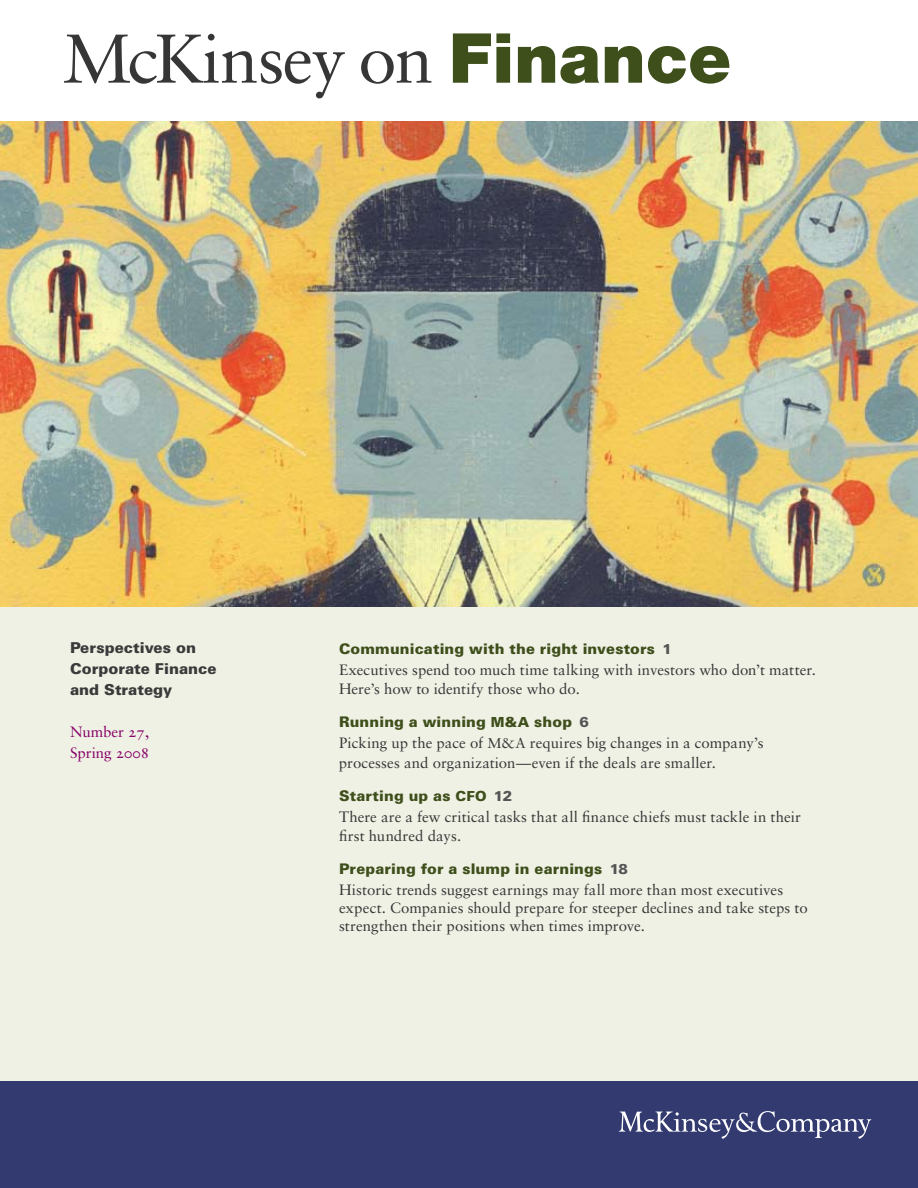
<style>
.page{position:relative;width:918px;height:1188px;background:#fff}
.page>*{position:absolute;margin:0;border:0;box-sizing:border-box;transform-origin:0 0}
.t1{font:69px "Sabon LT Std";letter-spacing:-.025em;color:#363636}
.t2{font:15px/19.5px "Sabon LT Std";letter-spacing:.005em;color:#363636}
.t3{font:900 15px/21px "Univers LT Std";color:#3a3a3a}
.t4{font:15px/21px "Sabon LT Std";color:#850067}
.t5{font:900 14.7px "Univers LT Std";letter-spacing:.01em;color:#3e4f1b}
.s1{font-family:"Helvetica Neue LT Std";font-weight:900;color:#3e4f1b}
.s2{font-size:14.25px;color:#555}
.s3{font-size:13.8px}
.s4{font-size:14.25px}
</style>
<div class="page">
<div style="left:0;top:578px;width:918px;height:534px;background:#f0f1e5"></div>
<div style="left:0;top:1082px;width:918px;height:106px;background:#333a70"></div>
<svg style="left:619px;top:1111px;width:252px;height:28px"></svg>
<img style="left:0;top:122px;width:918px;height:484px">
<h1 class="t1" style="left:63px;top:18px;width:670px">McKinsey on <span class="s1">Finance</span></h1>
<p class="t3" style="left:70px;top:637px;width:148px">Perspectives on<br>Corporate Finance and Strategy</p>
<p class="t4" style="left:70px;top:721px;width:81px">Number 27,<br>Spring 2008</p>
<p class="t5" style="left:339px;top:639px;width:334px">Communicating with the right investors <span class="s2">1</span></p>
<p class="t2" style="left:339px;top:660px;width:478px">Executives spend too much time talking with investors who don’t matter.<br>Here’s how to identify those who do.</p>
<p class="t5" style="left:339px;top:713px;width:251px">Running a winning <span class="s3">M&amp;A</span> shop <span class="s2">6</span></p>
<p class="t2" style="left:339px;top:733px;width:426px">Picking up the pace of <span class="s4">M&amp;A</span> requires big changes in a company’s processes and organization—even if the deals are smaller.</p>
<p class="t5" style="left:339px;top:786px;width:175px">Starting up as <span class="s3">CFO</span> <span class="s2">12</span></p>
<p class="t2" style="left:339px;top:807px;width:464px">There are a few critical tasks that all finance chiefs must tackle in their first hundred days.</p>
<p class="t5" style="left:339px;top:860px;width:291px">Preparing for a slump in earnings <span class="s2">18</span></p>
<p class="t2" style="left:339px;top:881px;width:470px;line-height:18px">Historic trends suggest earnings may fall more than most executives expect. Companies should prepare for steeper declines and take steps to strengthen their positions when times improve.</p>
</div>
